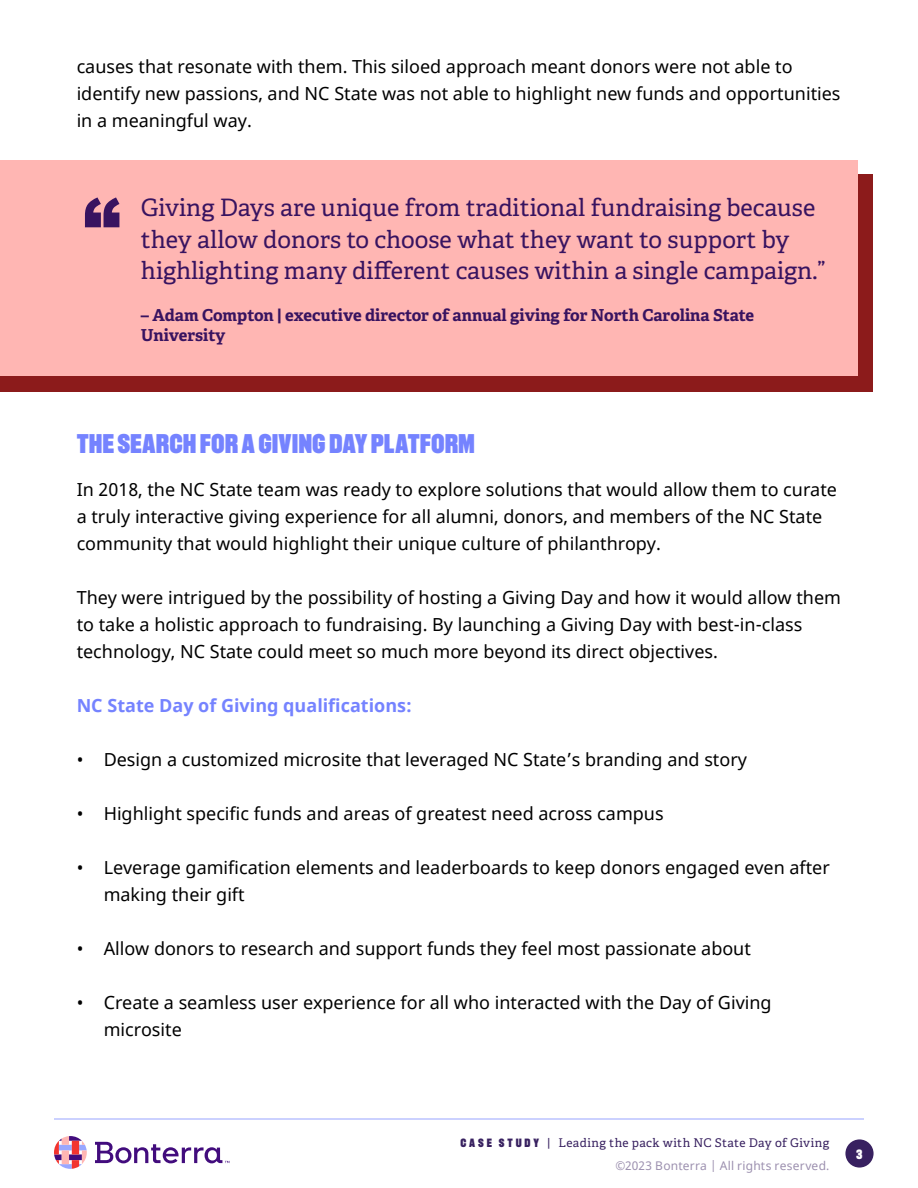
<style>
.page{position:relative;width:918px;height:1188px;background:#fff}
.page>*{position:absolute;margin:0;border:0;box-sizing:border-box;transform-origin:0 0}
.t1{font:900 75px "Arial";color:#381360}
.t2{font:900 27px "Recent Grotesk";color:#7583ff}
.t3{font:24px/31.5px "Adelle";color:#381360}
.t4{font:18px/27px "Noto Sans";color:#000}
.t5{font:700 18px "Noto Sans";color:#7583ff}
.t6{font:700 16.5px/19.8px "Adelle";color:#381360}
.t7{font:900 13.5px "Recent Grotesk";color:#fefefe}
.t8{font:12px "Adelle";letter-spacing:.025em;color:#382160}
.t9{font:12px "Noto Sans";letter-spacing:.02em;color:#9c90af}
.s1{font-family:"Recent Grotesk";font-weight:900}
</style>
<div class="page">
<svg style="left:95px;top:1142px;width:134px;height:21px"></svg>
<svg style="left:54px;top:1136px;width:33px;height:33px"></svg>
<div style="left:845px;top:1139px;width:29px;height:29px;background:#382160;border-radius:50%"></div>
<hr style="left:54px;top:1118px;width:810px;height:2px;background:#bac2ff">
<div style="left:0;top:174px;width:873px;height:218px;background:#8c1b1b"></div>
<div style="left:0;top:160px;width:858px;height:216px;background:#ffb6b3"></div>
<p class="t4" style="left:77px;top:54px;width:765px">causes that resonate with them. This siloed approach meant donors were not able to identify new passions, and NC State was not able to highlight new funds and opportunities in a meaningful way.</p>
<h1 class="t1" style="left:83px;top:171px;width:39px">“</h1>
<h3 class="t3" style="left:141px;top:193px;width:686px">Giving Days are unique from traditional fundraising because they allow donors to choose what they want to support by highlighting many different causes within a single campaign.”</h3>
<p class="t6" style="left:141px;top:305px;width:615px">– Adam Compton | executive director of annual giving for North Carolina State<br>University</p>
<h2 class="t2" style="left:77px;top:428px;width:400px">THE SEARCH FOR A GIVING DAY PLATFORM</h2>
<p class="t4" style="left:77px;top:477px;width:762px">In 2018, the NC State team was ready to explore solutions that would allow them to curate a truly interactive giving experience for all alumni, donors, and members of the NC State community that would highlight their unique culture of philanthropy.</p>
<p class="t4" style="left:77px;top:585px;width:766px">They were intrigued by the possibility of hosting a Giving Day and how it would allow them to take a holistic approach to fundraising. By launching a Giving Day with best-in-class technology, NC State could meet so much more beyond its direct objectives.</p>
<p class="t5" style="left:77px;top:693px;width:337px">NC State Day of Giving qualifications:</p>
<p class="t4" style="left:77px;top:747px;width:672px">• Design a customized microsite that leveraged NC State’s branding and story</p>
<p class="t4" style="left:77px;top:801px;width:588px">• Highlight specific funds and areas of greatest need across campus</p>
<p class="t4" style="left:104px;top:855px;width:728px;text-indent:-27px">• Leverage gamification elements and leaderboards to keep donors engaged even after making their gift</p>
<p class="t4" style="left:77px;top:936px;width:676px">• Allow donors to research and support funds they feel most passionate about</p>
<p class="t4" style="left:104px;top:990px;width:669px;text-indent:-27px">• Create a seamless user experience for all who interacted with the Day of Giving microsite</p>
<p class="t8" style="left:460px;top:1136px;width:371px"><span class="s1">C A S E S T U D Y</span> | Leading the pack with NC State Day of Giving</p>
<p class="t9" style="left:615px;top:1157px;width:216px">©2023 Bonterra | All rights reserved.</p>
<p class="t7" style="left:856px;top:1146px;width:8px">3</p>
</div>
